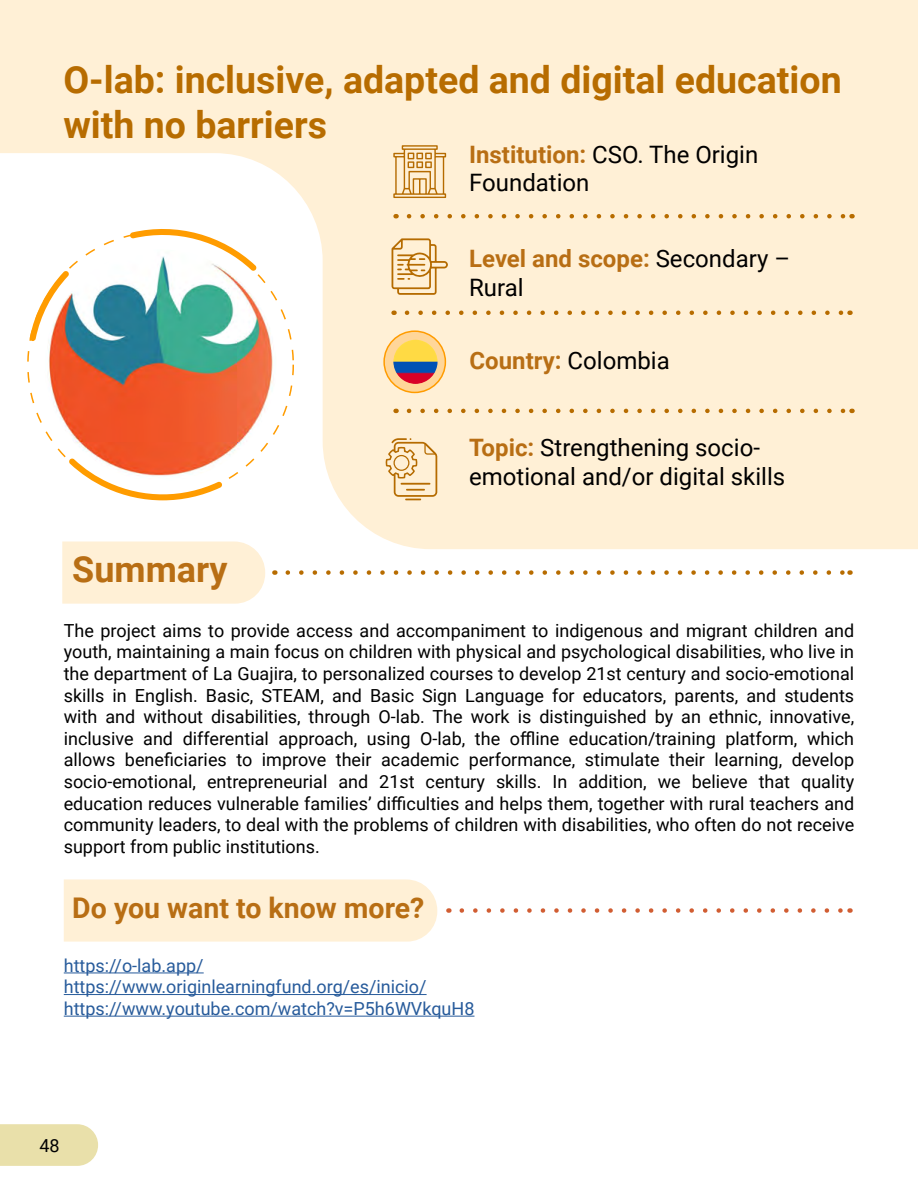
<style>
.page{position:relative;width:918px;height:1188px;background:#fff}
.page>*{position:absolute;margin:0;border:0;box-sizing:border-box;transform-origin:0 0}
.t1{font:700 37.5px/45px "Roboto";color:#b76c00}
.t2{font:700 36px "Roboto";color:#b86e14}
.t3{font:700 28.5px "Roboto";color:#b86e14}
.t4{font:24px/28.8px "Roboto";color:#000}
.t5{font:700 24px "Roboto";color:#b86e14}
.t6{font:18px/21.6px "Roboto";color:#000;text-align:justify}
.t7{font:18px/21.6px "Roboto";color:#275b9b}
.t8{font:18px "Roboto";color:#020203}
.s1{font-weight:700;color:#b86e14}
.s2{font-weight:400;color:#000}
</style>
<div class="page">
<svg style="left:0;top:1124px;width:98px;height:42px;background:#eae1ae"></svg>
<svg style="left:0;top:0;width:918px;height:549px;background:#fef1db"></svg>
<svg style="left:393px;top:145px;width:53px;height:53px;background:#e6c490"></svg>
<svg style="left:392px;top:238px;width:56px;height:57px;background:#eccea0"></svg>
<div style="left:384px;top:331px;width:61px;height:61px;background:#ffd699;border-radius:50%"></div>
<div style="left:383px;top:330px;width:63px;height:63px;border:2px solid #ff9c00;border-radius:50%"></div>
<svg style="left:386px;top:438px;width:52px;height:63px;background:#efd3a8"></svg>
<svg style="left:27px;top:231px;width:267px;height:267px"></svg>
<svg style="left:69px;top:458px;width:153px;height:42px"></svg>
<svg style="left:130px;top:222px;width:127px;height:49px"></svg>
<svg style="left:29px;top:271px;width:40px;height:70px"></svg>
<img style="left:45px;top:249px;width:231px;height:232px;border-radius:116px">
<svg style="left:409px;top:214px;width:436px;height:4px;background:#ebcb9a"></svg>
<svg style="left:407px;top:311px;width:436px;height:4px;background:#ebcb9b"></svg>
<svg style="left:409px;top:409px;width:436px;height:4px;background:#eacb9a"></svg>
<div style="left:62px;top:542px;width:203px;height:62px;background:#fff0d6"></div>
<svg style="left:288px;top:570px;width:555px;height:5px"></svg>
<img style="left:393px;top:340px;width:45px;height:44px;border-radius:22px">
<hr style="left:64px;top:973px;width:140px;height:1px;background:#275b9b">
<hr style="left:64px;top:994px;width:363px;height:1px;background:#275b9b">
<hr style="left:64px;top:1016px;width:410px;height:1px;background:#275b9b">
<div style="left:64px;top:879px;width:373px;height:63px;background:#fff0d6"></div>
<svg style="left:462px;top:908px;width:381px;height:5px"></svg>
<h1 class="t1" style="left:63px;top:55px;width:780px">O-lab: inclusive, adapted and digital education with no barriers</h1>
<h3 class="t4" style="left:469px;top:139px;width:291px"><span class="s1">Institution:</span> CSO. The Origin<br>Foundation</h3>
<h3 class="t4" style="left:469px;top:244px;width:322px"><span class="s1">Level and scope:</span> Secondary –<br>Rural</h3>
<h3 class="t5" style="left:470px;top:344px;width:202px">Country: <span class="s2">Colombia</span></h3>
<h2 class="t2" style="left:72px;top:544px;width:157px">Summary</h2>
<h3 class="t4" style="left:469px;top:432px;width:318px"><span class="s1">Topic:</span> Strengthening socio&shy;emotional and/or digital skills</h3>
<p class="t6" style="left:64px;top:619px;width:792px">The project aims to provide access and accompaniment to indigenous and migrant children and youth, maintaining a main focus on children with physical and psychological disabilities, who live in the department of La Guajira, to personalized courses to develop 21st century and socio-emotional skills in English. Basic, STEAM, and Basic Sign Language for educators, parents, and students with and without disabilities, through O-lab. The work is distinguished by an ethnic, innovative, inclusive and differential approach, using O-lab, the offline education/training platform, which allows beneficiaries to improve their academic performance, stimulate their learning, develop socio-emotional, entrepreneurial and 21st century skills. In addition, we believe that quality education reduces vulnerable families’ difficulties and helps them, together with rural teachers and community leaders, to deal with the problems of children with disabilities, who often do not receive support from public institutions.</p>
<h3 class="t3" style="left:72px;top:888px;width:354px">Do you want to know more?</h3>
<p class="t7" style="left:64px;top:954px;width:412px">https://o-lab.app/ https://www.originlearningfund.org/es/inicio/ https://www.youtube.com/watch?v=P5h6WVkquH8</p>
<p class="t8" style="left:39px;top:1133px;width:22px">48</p>
</div>
